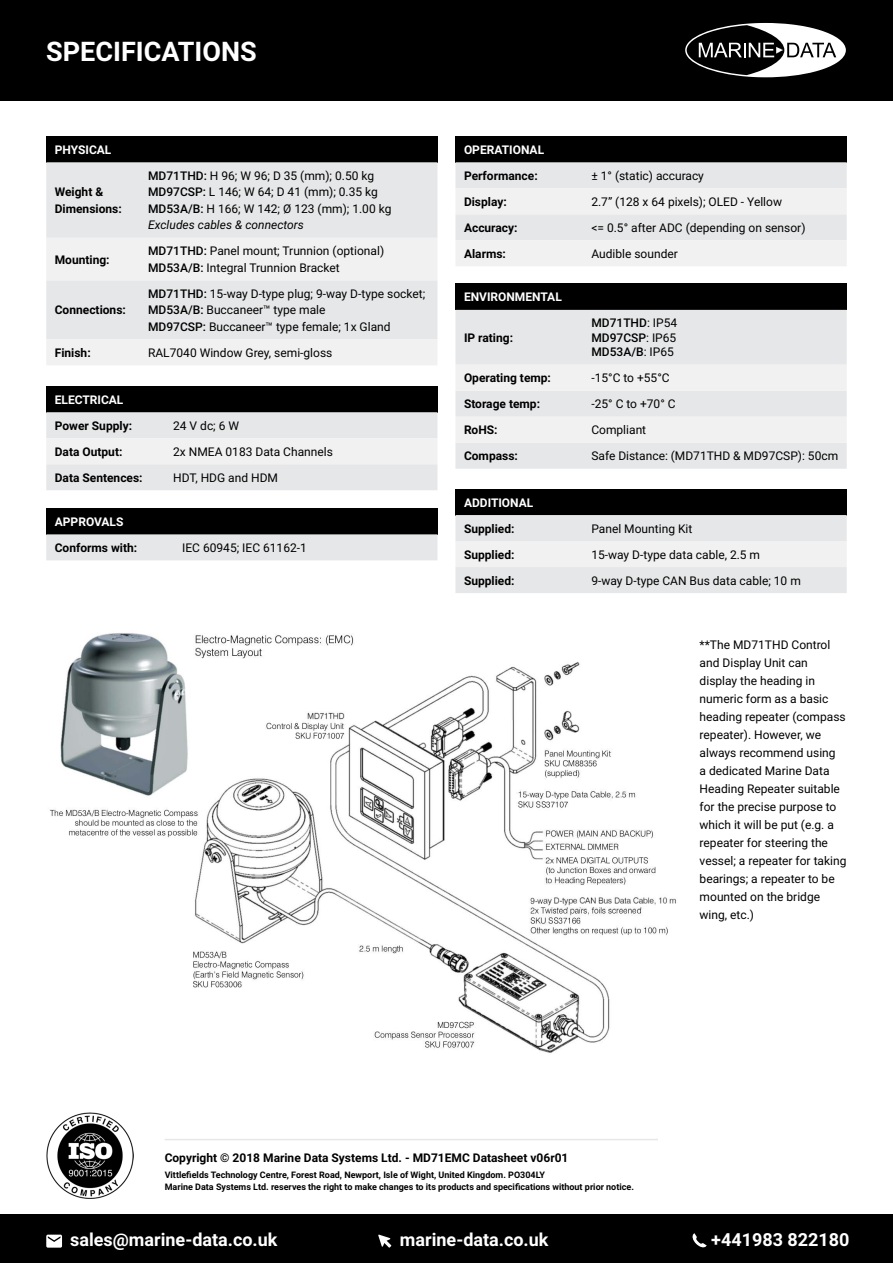
<style>
.page{position:relative;width:893px;height:1263px;background:#fff}
.page>*{position:absolute;margin:0;border:0;box-sizing:border-box;transform-origin:0 0}
.t1{font:700 27px "Roboto";color:#fff}
.t2{font:700 18px "Roboto";color:#fff}
.t3{font:12px/18px "Roboto";color:#000}
.t4{font:700 12px/16.5px "Roboto";color:#000}
.t5{font:700 12px "Roboto";color:#fff}
.t6{font:500 12px/14.4px "Roboto";color:#000;text-align:justify}
.t7{font:700 9px/12px "Roboto";color:#000}
.s1{font-weight:500}
.s2{font-style:italic}
.s3{font-weight:400}
</style>
<div class="page">
<div style="left:0;top:1214px;width:893px;height:49px;background:#000"></div>
<div style="left:455px;top:136px;width:392px;height:26px;background:#000"></div>
<svg style="left:455px;top:162px;width:392px;height:104px"></svg>
<div style="left:455px;top:284px;width:392px;height:26px;background:#000"></div>
<div style="left:455px;top:310px;width:392px;height:159px;background:#e6e7e8"></div>
<svg style="left:455px;top:365px;width:392px;height:78px"></svg>
<div style="left:46px;top:508px;width:391px;height:26px;background:#000"></div>
<div style="left:46px;top:534px;width:391px;height:26px;background:#e6e7e8"></div>
<div style="left:455px;top:489px;width:392px;height:26px;background:#000"></div>
<svg style="left:455px;top:515px;width:392px;height:78px"></svg>
<div style="left:46px;top:136px;width:391px;height:26px;background:#000"></div>
<div style="left:46px;top:162px;width:391px;height:76px;background:#e6e7e8"></div>
<svg style="left:46px;top:238px;width:391px;height:127px;fill:#f1f1f2"></svg>
<div style="left:46px;top:386px;width:391px;height:26px;background:#000"></div>
<svg style="left:46px;top:412px;width:391px;height:78px"></svg>
<svg style="left:692px;top:1233px;width:15px;height:15px"></svg>
<svg style="left:378px;top:1234px;width:13px;height:13px"></svg>
<svg style="left:46px;top:1234px;width:16px;height:13px"></svg>
<div style="left:0;top:0;width:893px;height:100px;background:#000"></div>
<svg style="left:685px;top:23px;width:161px;height:54px"></svg>
<img style="left:46px;top:1112px;width:87px;height:87px">
<hr style="left:165px;top:1139px;width:493px;height:1px;background:#e6e7e8">
<img style="left:50px;top:633px;width:626px;height:420px">
<h1 class="t1" style="left:46px;top:32px;width:212px">SPECIFICATIONS</h1>
<p class="t5" style="left:55px;top:141px;width:58px">PHYSICAL</p>
<p class="t4" style="left:55px;top:183px;width:68px">Weight &amp;<br>Dimensions:</p>
<p class="t3" style="left:148px;top:167px;width:245px;line-height:16.5px"><span class="s1">MD71THD:</span> H 96; W 96; D 35 (mm); 0.50 kg <span class="s1">MD97CSP:</span> L 146; W 64; D 41 (mm); 0.35 kg <span class="s1">MD53A/B:</span> H 166; W 142; Ø 123 (mm); 1.00 kg <span class="s2">Excludes cables &amp; connectors</span></p>
<p class="t4" style="left:55px;top:251px;width:56px">Mounting:</p>
<p class="t3" style="left:148px;top:242px;width:238px;line-height:16.5px"><span class="s1">MD71THD:</span> Panel mount; Trunnion (optional)<br><span class="s1">MD53A/B:</span> Integral Trunnion Bracket</p>
<p class="t4" style="left:55px;top:301px;width:73px">Connections:</p>
<p class="t3" style="left:148px;top:285px;width:279px;line-height:16.5px"><span class="s1">MD71THD:</span> 15-way D-type plug; 9-way D-type socket;<br><span class="s1">MD53A/B:</span> Buccaneer™ type male<br><span class="s1">MD97CSP:</span> Buccaneer™ type female; 1x Gland</p>
<p class="t4" style="left:55px;top:344px;width:37px">Finish:</p>
<p class="t3" style="left:148px;top:343px;width:186px">RAL7040 Window Grey, semi-gloss</p>
<p class="t5" style="left:55px;top:391px;width:70px">ELECTRICAL</p>
<p class="t4" style="left:55px;top:417px;width:79px">Power Supply:</p>
<p class="t3" style="left:173px;top:416px;width:67px">24 V dc; 6 W</p>
<p class="t4" style="left:55px;top:443px;width:69px">Data Output:</p>
<p class="t3" style="left:173px;top:442px;width:161px">2x NMEA 0183 Data Channels</p>
<p class="t4" style="left:55px;top:469px;width:89px">Data Sentences:</p>
<p class="t3" style="left:173px;top:468px;width:106px">HDT, HDG and HDM</p>
<p class="t5" style="left:55px;top:513px;width:70px">APPROVALS</p>
<p class="t4" style="left:55px;top:539px;width:84px">Conforms with:</p>
<p class="t3" style="left:182px;top:538px;width:126px">IEC 60945; IEC 61162-1</p>
<p class="t5" style="left:464px;top:141px;width:82px">OPERATIONAL</p>
<p class="t4" style="left:464px;top:167px;width:75px">Performance:</p>
<p class="t3" style="left:591px;top:166px;width:114px">± 1° (static) accuracy</p>
<p class="t4" style="left:464px;top:193px;width:44px">Display:</p>
<p class="t3" style="left:591px;top:192px;width:192px">2.7” (128 x 64 pixels); OLED - Yellow</p>
<p class="t4" style="left:464px;top:219px;width:55px">Accuracy:</p>
<p class="t3" style="left:591px;top:218px;width:216px">&lt;= 0.5° after ADC (depending on sensor)</p>
<p class="t4" style="left:464px;top:245px;width:44px">Alarms:</p>
<p class="t3" style="left:591px;top:244px;width:88px">Audible sounder</p>
<p class="t5" style="left:464px;top:289px;width:99px">ENVIRONMENTAL</p>
<p class="t4" style="left:464px;top:329px;width:51px">IP rating:</p>
<p class="t6" style="left:591px;top:315px;width:87px">MD71THD<span class="s3">: IP54<br></span>MD97CSP<span class="s3">: IP65<br></span>MD53A/B<span class="s3">: IP65</span></p>
<p class="t4" style="left:464px;top:369px;width:89px">Operating temp:</p>
<p class="t3" style="left:591px;top:368px;width:80px">-15°C to +55°C</p>
<p class="t4" style="left:464px;top:395px;width:78px">Storage temp:</p>
<p class="t3" style="left:591px;top:394px;width:86px">-25° C to +70° C</p>
<p class="t4" style="left:464px;top:421px;width:35px">RoHS:</p>
<p class="t3" style="left:591px;top:420px;width:56px">Compliant</p>
<p class="t4" style="left:464px;top:447px;width:55px">Compass:</p>
<p class="t3" style="left:591px;top:446px;width:248px">Safe Distance: (MD71THD &amp; MD97CSP): 50cm</p>
<p class="t5" style="left:464px;top:494px;width:71px">ADDITIONAL</p>
<p class="t4" style="left:464px;top:520px;width:52px">Supplied:</p>
<p class="t3" style="left:591px;top:519px;width:102px">Panel Mounting Kit</p>
<p class="t4" style="left:464px;top:546px;width:52px">Supplied:</p>
<p class="t3" style="left:591px;top:545px;width:170px">15-way D-type data cable, 2.5 m</p>
<p class="t4" style="left:464px;top:572px;width:52px">Supplied:</p>
<p class="t3" style="left:591px;top:571px;width:211px">9-way D-type CAN Bus data cable; 10 m</p>
<p class="t3" style="left:700px;top:636px;width:148px">**The MD71THD Control and Display Unit can display the heading in numeric form as a basic heading repeater (compass repeater). However, we always recommend using<br>a dedicated Marine Data<br>Heading Repeater suitable for the precise purpose to which it will be put (e.g. a repeater for steering the vessel; a repeater for taking bearings; a repeater to be mounted on the bridge wing, etc.)</p>
<p class="t4" style="left:165px;top:1149px;width:405px">Copyright © 2018 Marine Data Systems Ltd. - MD71EMC Datasheet v06r01</p>
<p class="t7" style="left:165px;top:1168px;width:471px">Vittlefields Technology Centre, Forest Road, Newport, Isle of Wight, United Kingdom. PO304LY<br>Marine Data Systems Ltd. reserves the right to make changes to its products and specifications without prior notice.</p>
<h2 class="t2" style="left:70px;top:1226px;width:209px">sales@marine-data.co.uk</h2>
<h2 class="t2" style="left:400px;top:1226px;width:150px">marine-data.co.uk</h2>
<h2 class="t2" style="left:711px;top:1226px;width:140px">+441983 822180</h2>
</div>
